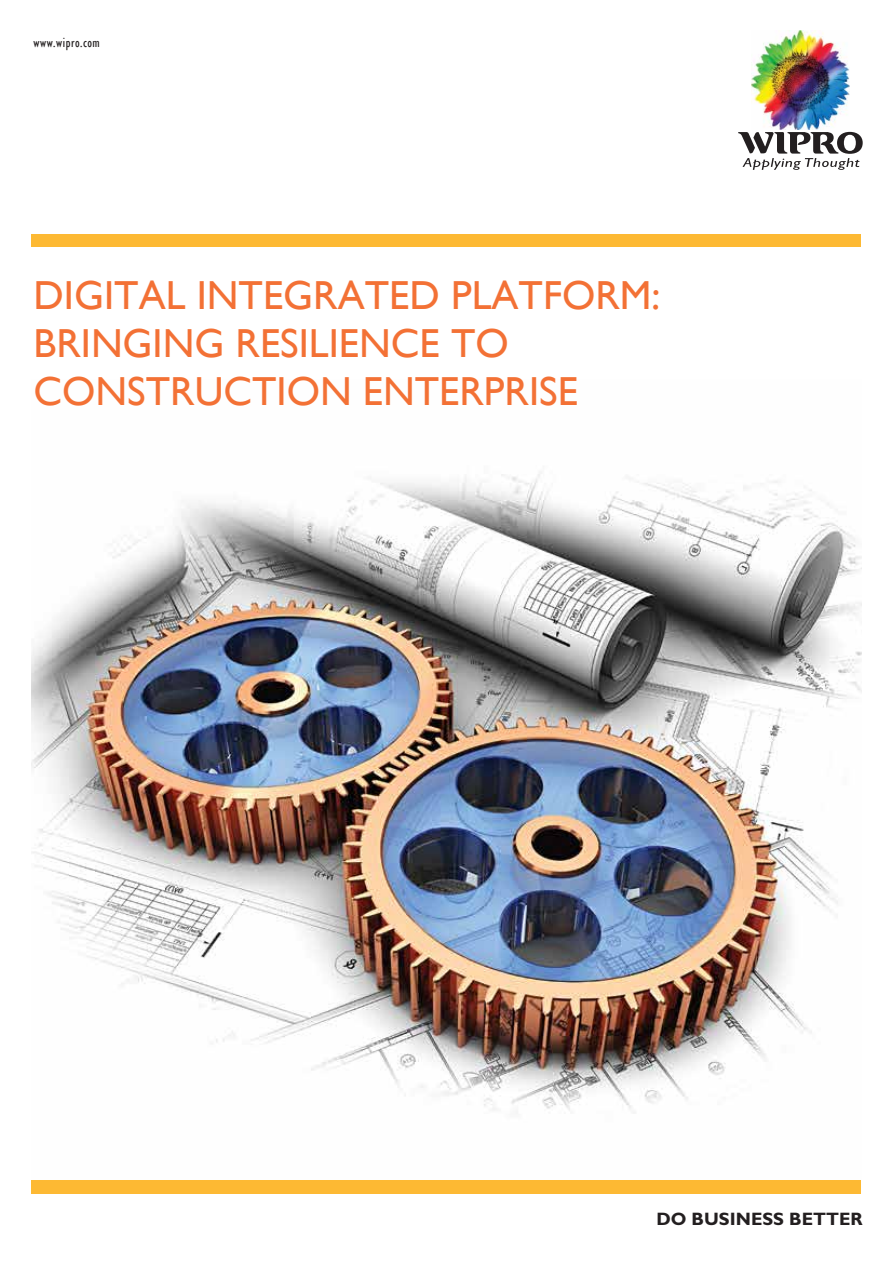
<style>
.page{position:relative;width:893px;height:1263px;background:#fff}
.page>*{position:absolute;margin:0;border:0;box-sizing:border-box;transform-origin:0 0}
.t1{font:40.5px/48px "Gill Sans";color:#f37135}
.t2{font:700 18px "Gill Sans";color:#231f20}
.t3{font:13.5px "Gill Sans Condensed";letter-spacing:.04em;color:#231f20}
</style>
<div class="page">
<img style="left:32px;top:474px;width:829px;height:639px">
<svg style="left:738px;top:132px;width:125px;height:38px"></svg>
<img style="left:751px;top:31px;width:99px;height:98px">
<div style="left:32px;top:1180px;width:829px;height:13px;background:#fdb933"></div>
<div style="left:32px;top:234px;width:829px;height:13px;background:#fdb933"></div>
<p class="t3" style="left:34px;top:35px;width:68px">www.wipro.com</p>
<p class="t1" style="left:34px;top:272px;width:628px">DIGITAL INTEGRATED PLATFORM:<br>BRINGING RESILIENCE TO<br>CONSTRUCTION ENTERPRISE</p>
<p class="t2" style="left:656px;top:1208px;width:208px">DO BUSINESS BETTER</p>
</div>
